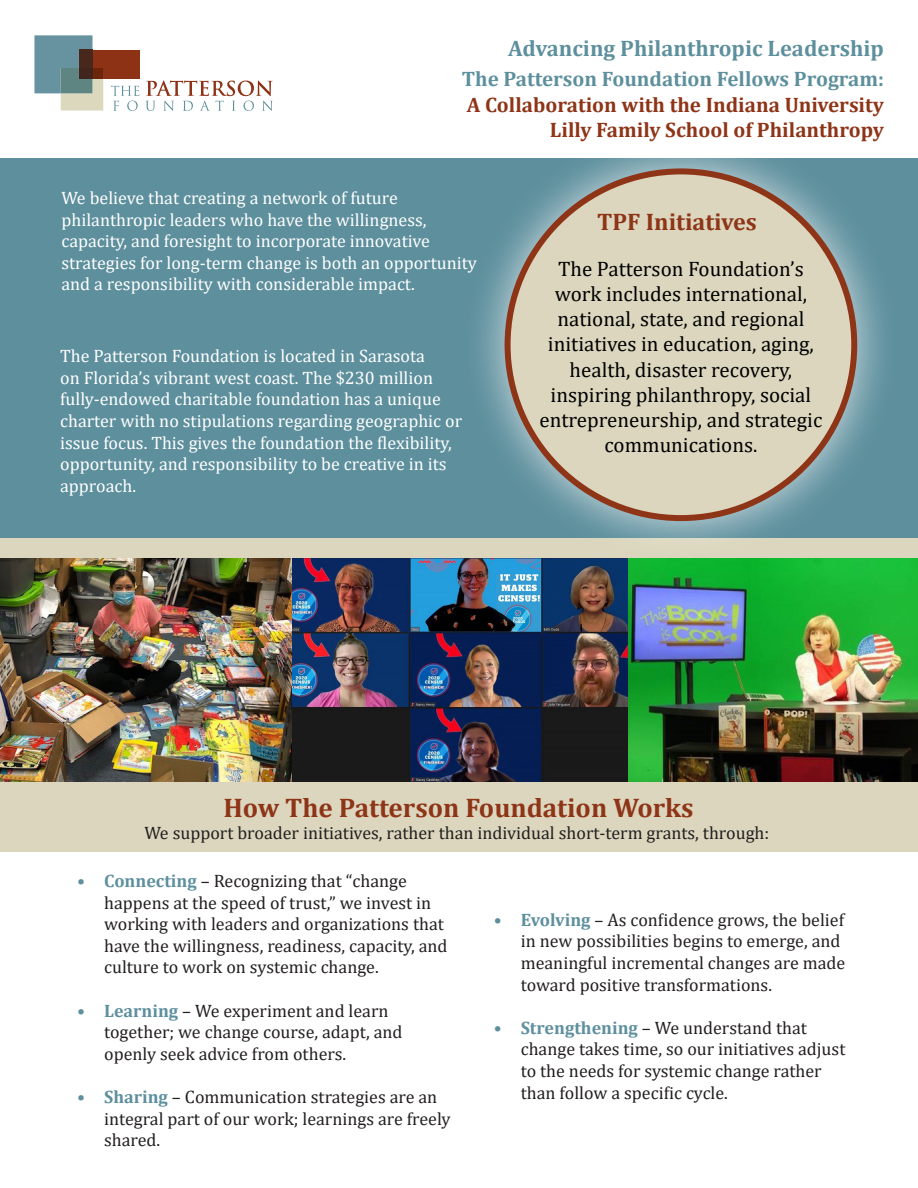
<style>
.page{position:relative;width:918px;height:1188px;background:#fff}
.page>*{position:absolute;margin:0;border:0;box-sizing:border-box;transform-origin:0 0}
.t1{font:700 27px "Cambria";color:#8e3417}
.t2{font:700 24px "Cambria";color:#8e3417}
.t3{font:700 22.5px "Cambria";color:#5d8f9d}
.t4{font:21px/25.2px "Cambria";color:#000;text-align:center}
.t5{font:700 21px "Cambria";color:#8e3417}
.t6{font:700 21px "Cambria";color:#5d8f9d}
.t7{font:18px/21.6px "Cambria";color:#231f20}
.t8{font:18px/21.6px "Cambria";color:#fff}
.s1{font-weight:700;color:#5d8f9d}
</style>
<div class="page">
<div style="left:0;top:538px;width:918px;height:20px;background:#dbd6bd"></div>
<div style="left:0;top:782px;width:918px;height:69px;background:#dbd6bd"></div>
<div style="left:0;top:158px;width:918px;height:380px;background:#5d8f9d"></div>
<svg style="left:111px;top:86px;width:28px;height:25px"></svg>
<svg style="left:145px;top:80px;width:128px;height:31px"></svg>
<div style="left:79px;top:50px;width:60px;height:28px;background:#8e3216"></div>
<svg style="left:34px;top:35px;width:69px;height:76px"></svg>
<div style="left:79px;top:68px;width:14px;height:10px;background:#41241b"></div>
<img style="left:0;top:558px;width:629px;height:224px">
<div style="left:462px;top:125px;width:439px;height:439px;background:#fff;opacity:.75"></div>
<div style="left:508px;top:171px;width:346px;height:347px;background:#dbd6bd;border-radius:50%"></div>
<img style="left:629px;top:558px;width:289px;height:224px">
<p class="t3" style="left:508px;top:33px;width:377px">Advancing Philanthropic Leadership</p>
<p class="t6" style="left:462px;top:64px;width:424px">The Patterson Foundation Fellows Program:</p>
<p class="t5" style="left:467px;top:90px;width:419px">A Collaboration with the Indiana University</p>
<p class="t5" style="left:550px;top:115px;width:336px">Lilly Family School of Philanthropy</p>
<p class="t8" style="left:61px;top:187px;width:417px">We believe that creating a network of future philanthropic leaders who have the willingness, capacity, and foresight to incorporate innovative strategies for long-term change is both an opportunity and a responsibility with considerable impact.</p>
<p class="t8" style="left:60px;top:345px;width:404px">The Patterson Foundation is located in Sarasota<br>on Florida’s vibrant west coast. The $230 million fully-endowed charitable foundation has a unique charter with no stipulations regarding geographic or issue focus. This gives the foundation the flexibility, opportunity, and responsibility to be creative in its approach.</p>
<p class="t2" style="left:597px;top:205px;width:161px">TPF Initiatives</p>
<p class="t4" style="left:539px;top:256px;width:284px">The Patterson Foundation’s work includes international, national, state, and regional initiatives in education, aging, health, disaster recovery, inspiring philanthropy, social entrepreneurship, and strategic communications.</p>
<p class="t1" style="left:223px;top:789px;width:472px">How The Patterson Foundation Works</p>
<p class="t7" style="left:144px;top:822px;width:626px">We support broader initiatives, rather than individual short-term grants, through:</p>
<p class="t7" style="left:104px;top:870px;width:345px;text-indent:-27px"><span class="s1">• Connecting</span> – Recognizing that “change happens at the speed of trust,” we invest in working with leaders and organizations that have the willingness, readiness, capacity, and culture to work on systemic change.</p>
<p class="t7" style="left:104px;top:1000px;width:300px;text-indent:-27px"><span class="s1">• Learning</span> – We experiment and learn together; we change course, adapt, and openly seek advice from others.</p>
<p class="t7" style="left:104px;top:1086px;width:348px;text-indent:-27px"><span class="s1">• Sharing</span> – Communication strategies are an integral part of our work; learnings are freely shared.</p>
<p class="t7" style="left:521px;top:909px;width:326px;text-indent:-27px"><span class="s1">• Evolving</span> – As confidence grows, the belief in new possibilities begins to emerge, and meaningful incremental changes are made toward positive transformations.</p>
<p class="t7" style="left:521px;top:1017px;width:326px;text-indent:-27px"><span class="s1">• Strengthening</span> – We understand that change takes time, so our initiatives adjust to the needs for systemic change rather than follow a specific cycle.</p>
</div>
